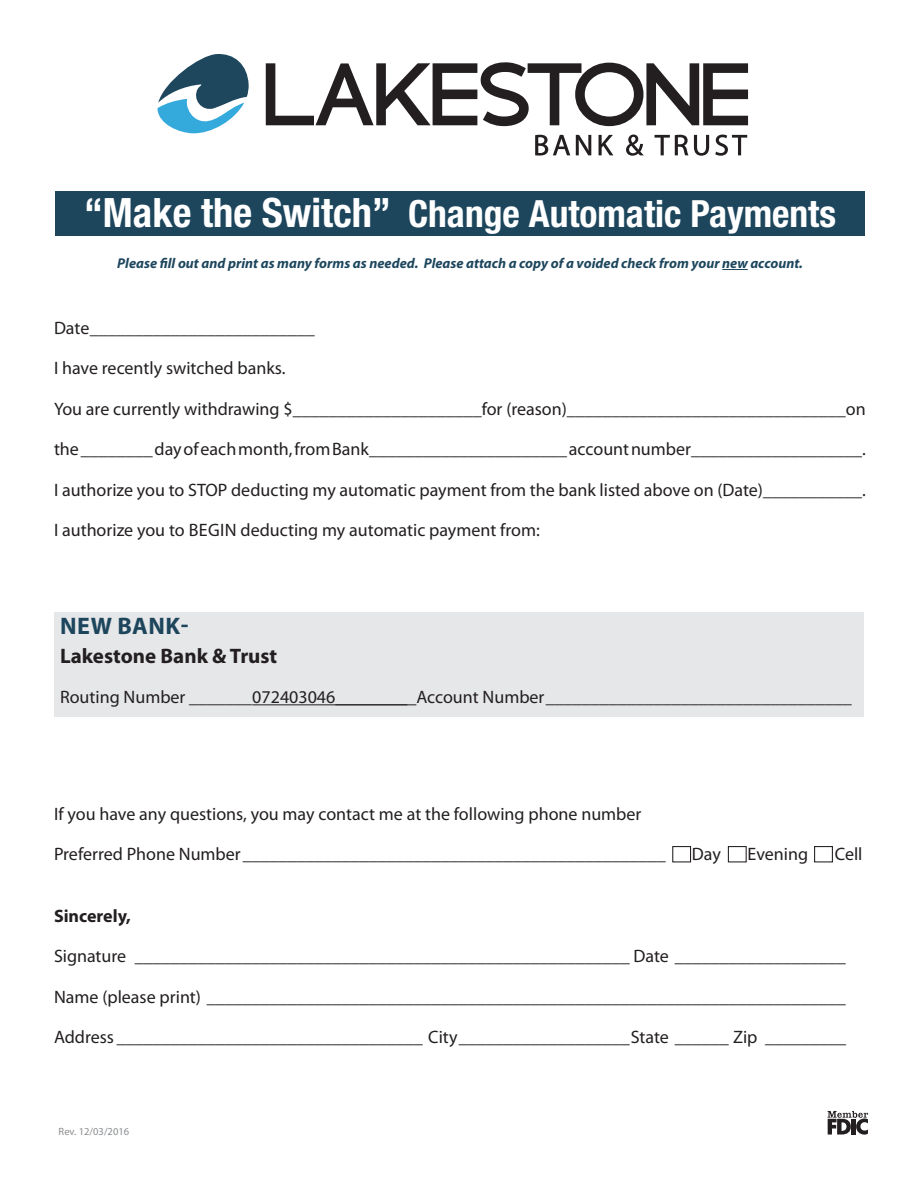
<style>
.page{position:relative;width:918px;height:1188px;background:#fff}
.page>*{position:absolute;margin:0;border:0;box-sizing:border-box;transform-origin:0 0}
.t1{font:700 condensed 37.5px "Helvetica Neue LT Std";color:#fff}
.t2{font:700 24px "Myriad Pro";letter-spacing:.02em;color:#1d465d}
.t3{font:700 21px "Myriad Pro";color:#231f20}
.t4{font:18px "Myriad Pro";color:#231f20}
.t5{font:700 18px "Myriad Pro";color:#231f20}
.t6{font:italic 700 14.25px "Myriad Pro";color:#1d465d}
.t7{font:10.5px "Myriad Pro";color:#8b8d90}
.s1{font-size:40.5px}
</style>
<div class="page">
<svg style="left:828px;top:1111px;width:40px;height:24px"></svg>
<div style="left:851px;top:1119px;width:5px;height:16px;background:#231f20"></div>
<svg style="left:722px;top:269px;width:26px;height:1px"></svg>
<div style="left:54px;top:612px;width:810px;height:104px;background:#e6e7e9"></div>
<hr style="left:252px;top:704px;width:164px;height:1px;background:#231f20">
<div style="left:672px;top:846px;width:19px;height:16px;border:1px solid #231f20"></div>
<div style="left:728px;top:846px;width:19px;height:16px;border:1px solid #231f20"></div>
<div style="left:814px;top:846px;width:19px;height:16px;border:1px solid #231f20"></div>
<div style="left:55px;top:191px;width:810px;height:45px;background:#1d465d"></div>
<svg style="left:158px;top:54px;width:91px;height:80px"></svg>
<svg style="left:266px;top:62px;width:482px;height:64px"></svg>
<svg style="left:535px;top:135px;width:35px;height:21px"></svg>
<svg style="left:576px;top:135px;width:15px;height:20px"></svg>
<svg style="left:599px;top:135px;width:14px;height:20px"></svg>
<svg style="left:626px;top:135px;width:18px;height:21px"></svg>
<svg style="left:655px;top:135px;width:54px;height:21px"></svg>
<svg style="left:715px;top:135px;width:32px;height:21px"></svg>
<p class="t1" style="left:84px;top:191px;width:753px"><span class="s1">“Make the Switch”</span> Change Automatic Payments</p>
<p class="t6" style="left:117px;top:254px;width:687px">Please fill out and print as many forms as needed. Please attach a copy of a voided check from your new account.</p>
<p class="t4" style="left:54px;top:317px;width:262px">Date_________________________</p>
<p class="t4" style="left:54px;top:357px;width:233px">I have recently switched banks.</p>
<p class="t4" style="left:54px;top:398px;width:813px">You are currently withdrawing $_____________________for (reason)_______________________________on</p>
<p class="t4" style="left:54px;top:438px;width:813px">the ________ day of each month, from Bank______________________ account number___________________.</p>
<p class="t4" style="left:54px;top:479px;width:813px">I authorize you to STOP deducting my automatic payment from the bank listed above on (Date)___________.</p>
<p class="t4" style="left:54px;top:519px;width:487px">I authorize you to BEGIN deducting my automatic payment from:</p>
<p class="t2" style="left:60px;top:610px;width:130px">NEW BANK-</p>
<p class="t3" style="left:60px;top:642px;width:219px">Lakestone Bank &amp; Trust</p>
<p class="t4" style="left:60px;top:686px;width:793px">Routing Number _______072403046________ Account Number__________________________________</p>
<p class="t4" style="left:54px;top:802px;width:589px">If you have any questions, you may contact me at the following phone number</p>
<p class="t4" style="left:54px;top:843px;width:613px">Preferred Phone Number_______________________________________________</p>
<p class="t4" style="left:692px;top:843px;width:30px">Day</p>
<p class="t4" style="left:748px;top:843px;width:62px">Evening</p>
<p class="t4" style="left:835px;top:843px;width:29px">Cell</p>
<p class="t5" style="left:54px;top:904px;width:79px">Sincerely,</p>
<p class="t4" style="left:54px;top:945px;width:793px">Signature _______________________________________________________ Date ___________________</p>
<p class="t4" style="left:54px;top:985px;width:793px">Name (please print) _______________________________________________________________________</p>
<p class="t4" style="left:54px;top:1026px;width:794px">Address __________________________________ City___________________State ______ Zip _________</p>
<p class="t7" style="left:59px;top:1125px;width:72px">Rev. 12/03/2016</p>
</div>
